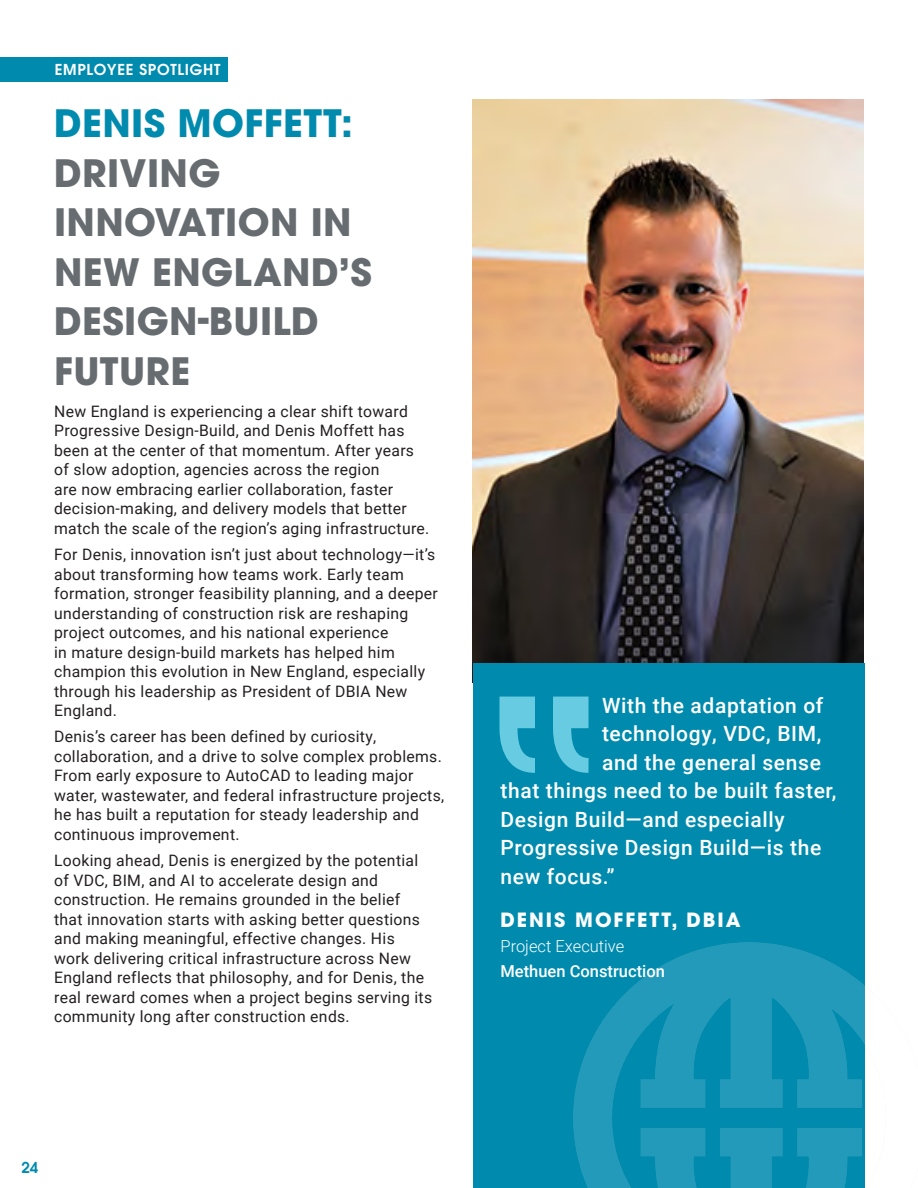
<style>
.page{position:relative;width:918px;height:1188px;background:#fff}
.page>*{position:absolute;margin:0;border:0;box-sizing:border-box;transform-origin:0 0}
.t1{font:700 37.5px/49.5px "ITC Avant Garde Pro";letter-spacing:.01em;color:#676c71}
.t2{font:500 21px "Roboto";letter-spacing:.03em;color:#fff}
.t3{font:700 19.5px "ITC Avant Garde Pro";letter-spacing:.1em;color:#fff}
.t4{font:500 16.5px "Roboto";color:#fff}
.t5{font:300 16.5px "Roboto";color:#fff}
.t6{font:15.75px/19.5px "Roboto";letter-spacing:.02em;color:#231f20}
.t7{font:600 15px "ITC Avant Garde Pro";letter-spacing:.05em;color:#fff}
.t8{font:600 15px "ITC Avant Garde Pro";color:#008bae}
.s1{color:#008bae}
</style>
<div class="page">
<div style="left:0;top:57px;width:227px;height:25px;background:#008bae"></div>
<img style="left:472px;top:99px;width:392px;height:584px">
<div style="left:474px;top:664px;width:391px;height:524px;background:#008bae"></div>
<svg style="left:499px;top:697px;width:90px;height:76px"></svg>
<img style="left:574px;top:942px;width:291px;height:246px">
<p class="t7" style="left:55px;top:60px;width:167px">EMPLOYEE SPOTLIGHT</p>
<p class="t1" style="left:54px;top:98px;width:320px"><span class="s1">DENIS MOFFETT:<br></span>DRIVING<br>INNOVATION IN<br>NEW ENGLAND’S<br>DESIGN‑BUILD<br>FUTURE</p>
<p class="t6" style="left:54px;top:401px;width:377px">New England is experiencing a clear shift toward Progressive Design‑Build, and Denis Moffett has been at the center of that momentum. After years of slow adoption, agencies across the region<br>are now embracing earlier collaboration, faster decision‑making, and delivery models that better match the scale of the region’s aging infrastructure.</p>
<p class="t6" style="left:54px;top:544px;width:385px">For Denis, innovation isn’t just about technology—it’s about transforming how teams work. Early team formation, stronger feasibility planning, and a deeper understanding of construction risk are reshaping project outcomes, and his national experience<br>in mature design‑build markets has helped him champion this evolution in New England, especially through his leadership as President of DBIA New England.</p>
<p class="t6" style="left:54px;top:726px;width:392px">Denis’s career has been defined by curiosity, collaboration, and a drive to solve complex problems.<br>From early exposure to AutoCAD to leading major water, wastewater, and federal infrastructure projects, he has built a reputation for steady leadership and continuous improvement.</p>
<p class="t6" style="left:54px;top:850px;width:380px">Looking ahead, Denis is energized by the potential of VDC, BIM, and AI to accelerate design and construction. He remains grounded in the belief that innovation starts with asking better questions and making meaningful, effective changes. His work delivering critical infrastructure across New England reflects that philosophy, and for Denis, the real reward comes when a project begins serving its community long after construction ends.</p>
<p class="t8" style="left:22px;top:1158px;width:18px">24</p>
<p class="t2" style="left:602px;top:691px;width:223px">With the adaptation of</p>
<p class="t2" style="left:602px;top:719px;width:221px">technology, VDC, BIM,</p>
<p class="t2" style="left:602px;top:748px;width:220px">and the general sense</p>
<p class="t2" style="left:501px;top:776px;width:337px">that things need to be built faster,</p>
<p class="t2" style="left:501px;top:805px;width:286px">Design Build—and especially</p>
<p class="t2" style="left:501px;top:833px;width:322px">Progressive Design Build—is the</p>
<p class="t2" style="left:501px;top:862px;width:116px">new focus.”</p>
<p class="t3" style="left:501px;top:907px;width:242px">DENIS MOFFETT, DBIA</p>
<p class="t5" style="left:501px;top:935px;width:125px">Project Executive</p>
<p class="t4" style="left:501px;top:959px;width:166px">Methuen Construction</p>
</div>
